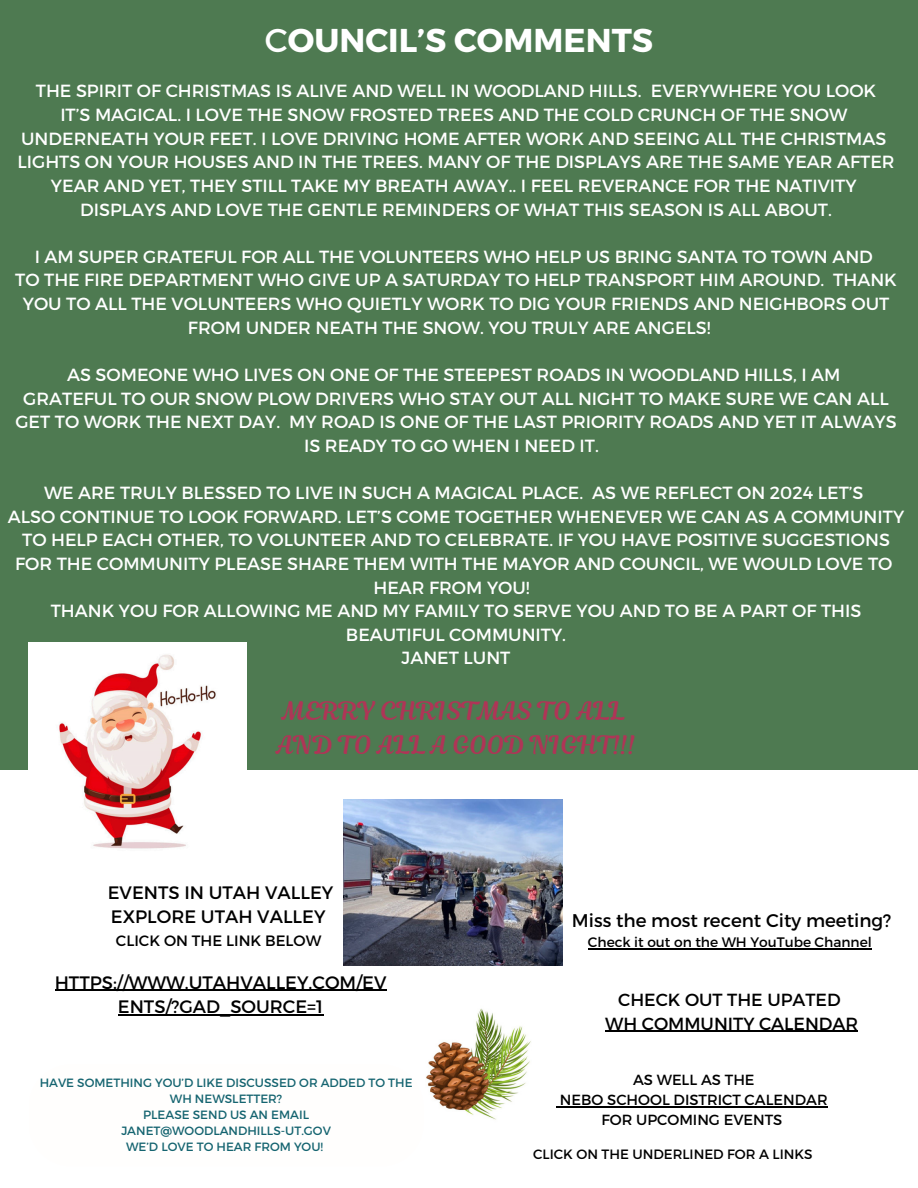
<style>
.page{position:relative;width:918px;height:1188px;background:#fff}
.page>*{position:absolute;margin:0;border:0;box-sizing:border-box;transform-origin:0 0}
.t1{font:700 33px "Montserrat";color:#fff}
.t2{font:25.05px/34.8px "Magnolia Script";color:#af3557}
.t3{font:18.3px "Montserrat";color:#000}
.t4{font:18px/24.8px "Montserrat";color:#000}
.t5{font:17.55px/23.7px "Montserrat";color:#fff;text-align:center}
.t6{font:17.55px/23.7px "Montserrat";color:#000;text-align:center}
.t7{font:15px "Montserrat";color:#000}
.t8{font:14.7px/20.2px "Montserrat";color:#000;text-align:center}
.t9{font:13.8px "Montserrat";color:#000}
.t10{font:13.5px "Montserrat";color:#000}
.t11{font:12px/16px "Montserrat";color:#156470;text-align:center}
.s1{font-weight:400}
</style>
<div class="page">
<div style="left:0;top:0;width:918px;height:770px;background:#4e7a51"></div>
<img style="left:343px;top:800px;width:220px;height:165px">
<img style="left:29px;top:642px;width:218px;height:207px">
<hr style="left:588px;top:948px;width:284px;height:1px;background:#000">
<hr style="left:605px;top:1031px;width:253px;height:1px;background:#000">
<hr style="left:560px;top:1106px;width:268px;height:1px;background:#000">
<hr style="left:55px;top:990px;width:331px;height:1px;background:#000">
<hr style="left:118px;top:1014px;width:205px;height:2px;background:#000">
<img style="left:426px;top:1008px;width:105px;height:112px">
<h5 class="t1" style="left:265px;top:19px;width:390px"><span class="s1">C</span>OUNCIL’S COMMENTS</h5>
<h3 class="t5" style="left:17px;top:78px;width:879px">THE SPIRIT OF CHRISTMAS IS ALIVE AND WELL IN WOODLAND HILLS. EVERYWHERE YOU LOOK<br>IT’S MAGICAL. I LOVE THE SNOW FROSTED TREES AND THE COLD CRUNCH OF THE SNOW UNDERNEATH YOUR FEET. I LOVE DRIVING HOME AFTER WORK AND SEEING ALL THE CHRISTMAS LIGHTS ON YOUR HOUSES AND IN THE TREES. MANY OF THE DISPLAYS ARE THE SAME YEAR AFTER YEAR AND YET, THEY STILL TAKE MY BREATH AWAY.. I FEEL REVERANCE FOR THE NATIVITY DISPLAYS AND LOVE THE GENTLE REMINDERS OF WHAT THIS SEASON IS ALL ABOUT.</h3>
<p class="t5" style="left:35px;top:244px;width:840px">I AM SUPER GRATEFUL FOR ALL THE VOLUNTEERS WHO HELP US BRING SANTA TO TOWN AND</p>
<p class="t5" style="left:15px;top:267px;width:883px">TO THE FIRE DEPARTMENT WHO GIVE UP A SATURDAY TO HELP TRANSPORT HIM AROUND. THANK</p>
<p class="t5" style="left:23px;top:291px;width:868px">YOU TO ALL THE VOLUNTEERS WHO QUIETLY WORK TO DIG YOUR FRIENDS AND NEIGHBORS OUT</p>
<p class="t5" style="left:188px;top:315px;width:524px">FROM UNDER NEATH THE SNOW. YOU TRULY ARE ANGELS!</p>
<p class="t5" style="left:15px;top:362px;width:883px">AS SOMEONE WHO LIVES ON ONE OF THE STEEPEST ROADS IN WOODLAND HILLS, I AM<br>GRATEFUL TO OUR SNOW PLOW DRIVERS WHO STAY OUT ALL NIGHT TO MAKE SURE WE CAN ALL GET TO WORK THE NEXT DAY. MY ROAD IS ONE OF THE LAST PRIORITY ROADS AND YET IT ALWAYS IS READY TO GO WHEN I NEED IT.</p>
<p class="t5" style="left:8px;top:480px;width:898px">WE ARE TRULY BLESSED TO LIVE IN SUCH A MAGICAL PLACE. AS WE REFLECT ON 2024 LET’S<br>ALSO CONTINUE TO LOOK FORWARD. LET’S COME TOGETHER WHENEVER WE CAN AS A COMMUNITY TO HELP EACH OTHER, TO VOLUNTEER AND TO CELEBRATE. IF YOU HAVE POSITIVE SUGGESTIONS FOR THE COMMUNITY PLEASE SHARE THEM WITH THE MAYOR AND COUNCIL, WE WOULD LOVE TO HEAR FROM YOU!<br>THANK YOU FOR ALLOWING ME AND MY FAMILY TO SERVE YOU AND TO BE A PART OF THIS BEAUTIFUL COMMUNITY.<br>JANET LUNT</p>
<p class="t2" style="left:277px;top:693px;width:360px">MERRY CHRISTMAS TO ALL<br>AND TO ALL A GOOD NIGHT!!!</p>
<h4 class="t4" style="left:108px;top:879px;width:227px">EVENTS IN UTAH VALLEY<br>EXPLORE UTAH VALLEY</h4>
<h4 class="t7" style="left:116px;top:931px;width:207px">CLICK ON THE LINK BELOW</h4>
<h3 class="t4" style="left:55px;top:969px;width:333px;text-align:center">HTTPS://WWW.UTAHVALLEY.COM/EV<br>ENTS/?GAD_SOURCE=1</h3>
<h3 class="t11" style="left:40px;top:1074px;width:374px">HAVE SOMETHING YOU’D LIKE DISCUSSED OR ADDED TO THE<br>WH NEWSLETTER?</h3>
<h3 class="t11" style="left:143px;top:1106px;width:167px">PLEASE SEND US AN EMAIL</h3>
<h2 class="t11" style="left:121px;top:1122px;width:211px">JANET@WOODLANDHILLS-UT.GOV</h2>
<p class="t11" style="left:126px;top:1138px;width:198px">WE’D LOVE TO HEAR FROM YOU!</p>
<h1 class="t3" style="left:572px;top:909px;width:321px">Miss the most recent City meeting?</h1>
<h1 class="t9" style="left:588px;top:933px;width:285px">Check it out on the WH YouTube Channel</h1>
<h3 class="t6" style="left:605px;top:987px;width:254px">CHECK OUT THE UPATED<br>WH COMMUNITY CALENDAR</h3>
<h3 class="t8" style="left:560px;top:1069px;width:269px">AS WELL AS THE<br>NEBO SCHOOL DISTRICT CALENDAR<br>FOR UPCOMING EVENTS</h3>
<p class="t10" style="left:533px;top:1145px;width:281px">CLICK ON THE UNDERLINED FOR A LINKS</p>
</div>
